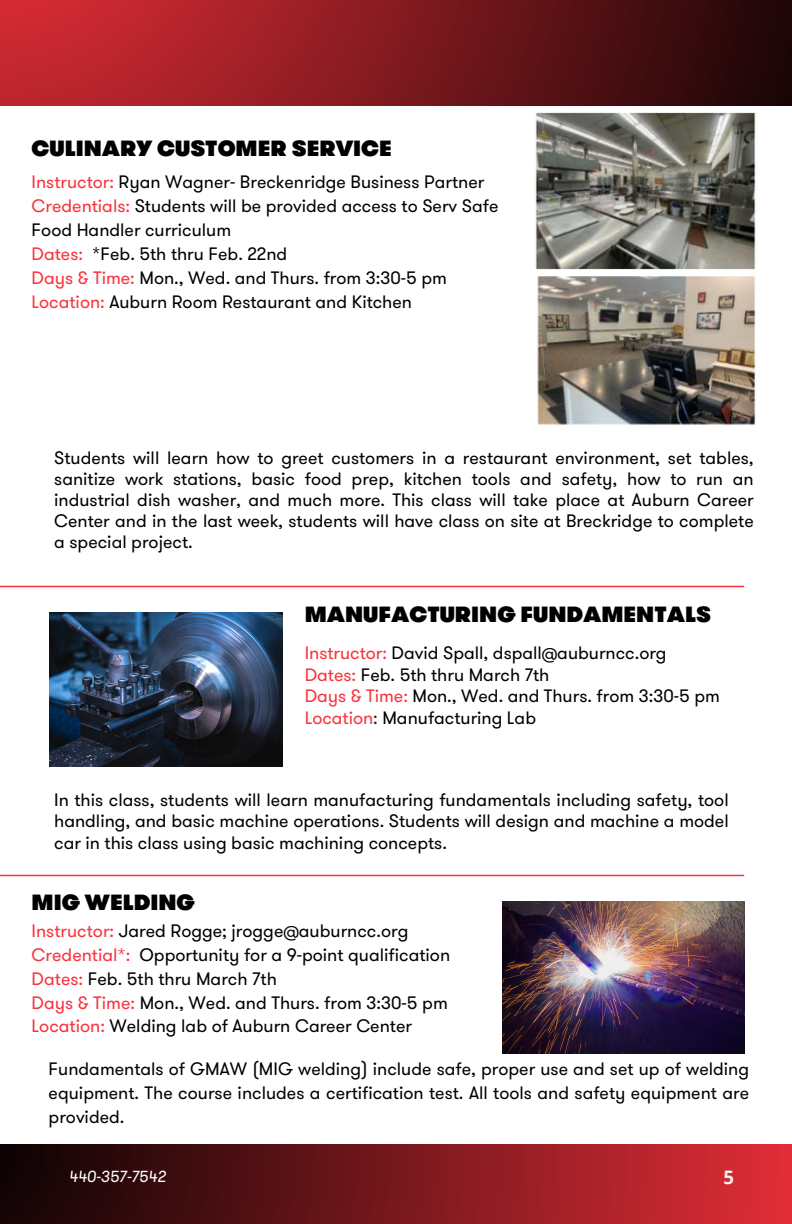
<style>
.page{position:relative;width:792px;height:1224px;background:#fff}
.page>*{position:absolute;margin:0;border:0;box-sizing:border-box;transform-origin:0 0}
.t1{font:800 22px "GT Walsheim";color:#000}
.t2{font:700 18.6px "Open Sans";color:#f1f1f1}
.t3{font:18px/21px "GT Walsheim";color:#000;text-align:justify}
.t4{font:italic 16px "GT Walsheim";color:#fff}
.s1{color:#fa323d}
.s2{color:#231f20}
</style>
<div class="page">
<hr style="left:0;top:586px;width:744px;height:1px;background:#fa323d">
<div style="left:0;top:1144px;width:792px;height:80px;background:linear-gradient(to right,#0d0303,#e12d37)"></div>
<hr style="left:0;top:875px;width:744px;height:1px;background:#fa323d">
<svg style="left:0;top:0;width:792px;height:105px;background:#7c181e"></svg>
<img style="left:50px;top:612px;width:232px;height:154px">
<img style="left:503px;top:902px;width:241px;height:151px">
<img style="left:535px;top:112px;width:221px;height:158px">
<img style="left:537px;top:276px;width:219px;height:149px">
<p class="t1" style="left:32px;top:140px;width:362px">CULINARY CUSTOMER SERVICE</p>
<p class="t3" style="left:32px;top:173px;width:454px"><span class="s1">Instructor:</span> Ryan Wagner- Breckenridge Business Partner</p>
<p class="t3" style="left:32px;top:196px;width:468px;line-height:24px"><span class="s1">Credentials:</span> Students will be provided access to Serv Safe<br>Food Handler curriculum</p>
<p class="t3" style="left:32px;top:245px;width:257px"><span class="s1">Dates:</span> *Feb. 5th thru Feb. 22nd</p>
<p class="t3" style="left:32px;top:269px;width:417px"><span class="s1">Days &amp; Time:</span> Mon., Wed. and Thurs. from 3:30-5 pm</p>
<p class="t3" style="left:32px;top:293px;width:382px"><span class="s1">Location:</span> Auburn Room Restaurant and Kitchen</p>
<p class="t3" style="left:54px;top:449px;width:701px">Students will learn how to greet customers in a restaurant environment, set tables, sanitize work stations, basic food prep, kitchen tools and safety, how to run an industrial dish washer, and much more. This class will take place at Auburn Career Center and in the last week, students will have class on site at Breckridge to complete a special project.</p>
<p class="t1" style="left:305px;top:605px;width:408px">MANUFACTURING FUNDAMENTALS</p>
<p class="t3" style="left:305px;top:644px;width:363px"><span class="s1">Instructor:</span> David Spall, dspall@auburncc.org</p>
<p class="t3" style="left:305px;top:666px;width:246px"><span class="s1">Dates:</span> Feb. 5th thru March 7th</p>
<p class="t3" style="left:305px;top:687px;width:417px"><span class="s1">Days &amp; Time:</span> Mon., Wed. and Thurs. from 3:30-5 pm</p>
<p class="t3" style="left:305px;top:709px;width:233px"><span class="s1">Location</span><span class="s2">:</span> Manufacturing Lab</p>
<p class="t3" style="left:54px;top:791px;width:676px">In this class, students will learn manufacturing fundamentals including safety, tool handling, and basic machine operations. Students will design and machine a model car in this class using basic machining concepts.</p>
<p class="t1" style="left:32px;top:894px;width:165px">MIG WELDING</p>
<p class="t3" style="left:32px;top:922px;width:378px"><span class="s1">Instructor:</span> Jared Rogge; jrogge@auburncc.org</p>
<p class="t3" style="left:32px;top:946px;width:420px"><span class="s1">Credential*:</span> Opportunity for a 9-point qualification</p>
<p class="t3" style="left:32px;top:970px;width:247px"><span class="s1">Dates:</span> Feb. 5th thru March 7th</p>
<p class="t3" style="left:32px;top:994px;width:418px"><span class="s1">Days &amp; Time:</span> Mon., Wed. and Thurs. from 3:30-5 pm</p>
<p class="t3" style="left:32px;top:1017px;width:382px"><span class="s1">Location:</span> Welding lab of Auburn Career Center</p>
<p class="t3" style="left:49px;top:1059px;width:702px;line-height:24px">Fundamentals of GMAW (MIG welding) include safe, proper use and set up of welding equipment. The course includes a certification test. All tools and safety equipment are provided.</p>
<p class="t4" style="left:69px;top:1170px;width:98px">440-357-7542</p>
<p class="t2" style="left:723px;top:1164px;width:12px">5</p>
</div>
